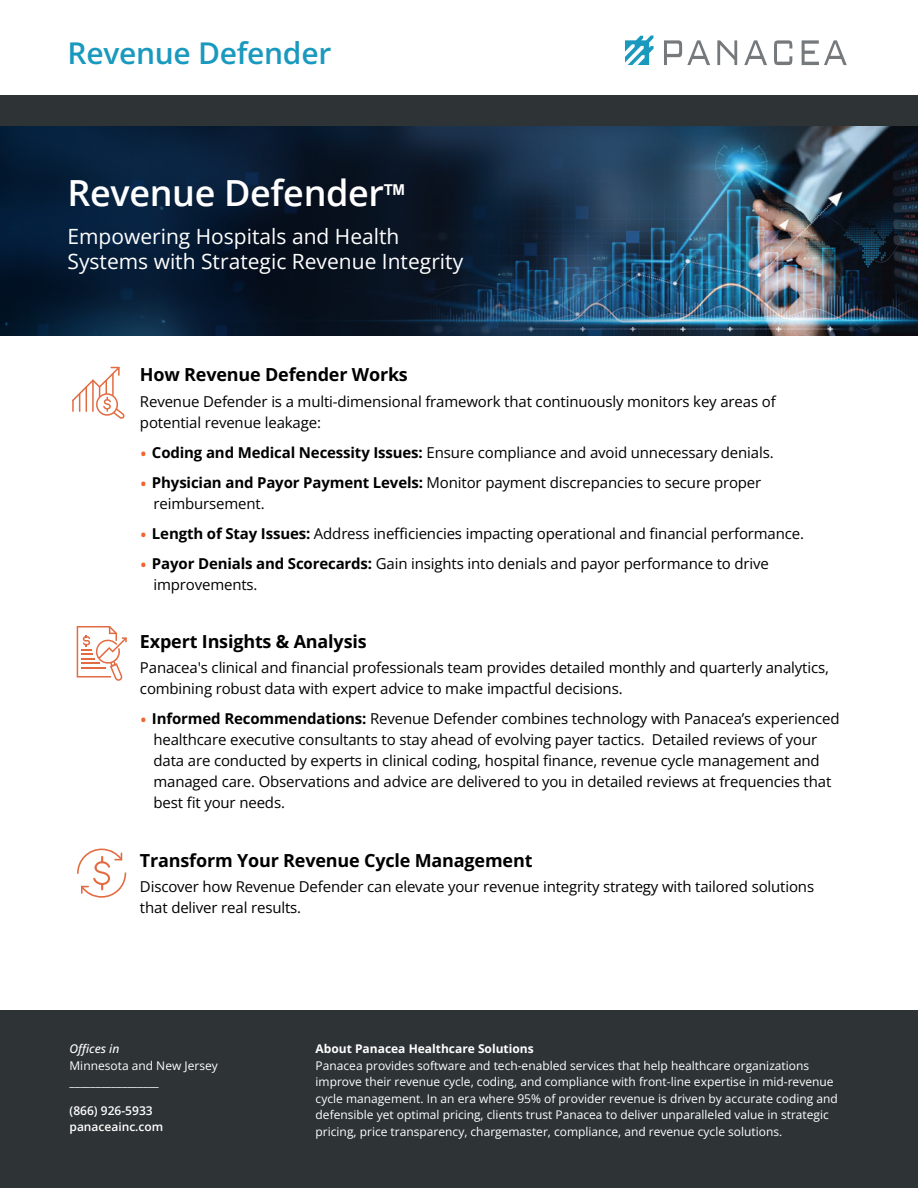
<style>
.page{position:relative;width:918px;height:1188px;background:#fff}
.page>*{position:absolute;margin:0;border:0;box-sizing:border-box;transform-origin:0 0}
.t1{font:600 36px "Open Sans";letter-spacing:-.01em;color:#fff}
.t2{font:600 30px "Open Sans";letter-spacing:-.01em;color:#1a99be}
.t3{font:21px/25.5px "Open Sans";color:#fff}
.t4{font:700 18px "Open Sans";letter-spacing:-.01em;color:#000001}
.t5{font:15px/21px "Open Sans";letter-spacing:-.01em;color:#000001}
.t6{font:700 15px "Arial";color:#fff}
.t7{font:12px/16.5px "Open Sans";color:#fff}
.t8{font:700 12px "Open Sans";color:#fff}
.t9{font:600 12px/16.5px "Open Sans";color:#fff}
.t10{font:italic 500 12px "Open Sans";color:#fff}
.s1{font-size:19.5px;color:#f26431}
.s2{font-weight:700}
</style>
<div class="page">
<img style="left:723px;top:126px;width:195px;height:209px">
<svg style="left:0;top:126px;width:723px;height:209px;background:#102841"></svg>
<div style="left:0;top:1011px;width:918px;height:177px;background:#2e3335"></div>
<div style="left:0;top:95px;width:918px;height:31px;background:#2e3335"></div>
<svg style="left:625px;top:36px;width:29px;height:29px"></svg>
<svg style="left:664px;top:40px;width:46px;height:25px"></svg>
<svg style="left:744px;top:40px;width:23px;height:25px"></svg>
<svg style="left:774px;top:40px;width:18px;height:25px"></svg>
<svg style="left:802px;top:40px;width:45px;height:25px"></svg>
<svg style="left:717px;top:40px;width:20px;height:25px"></svg>
<svg style="left:77px;top:626px;width:50px;height:55px"></svg>
<svg style="left:72px;top:366px;width:53px;height:53px"></svg>
<svg style="left:77px;top:849px;width:49px;height:49px"></svg>
<h2 class="t2" style="left:68px;top:33px;width:265px">Revenue Defender</h2>
<h1 class="t1" style="left:68px;top:168px;width:318px">Revenue Defender</h1>
<p class="t6" style="left:384px;top:179px;width:23px">TM</p>
<h3 class="t3" style="left:68px;top:223px;width:397px">Empowering Hospitals and Health<br>Systems with Strategic Revenue Integrity</h3>
<p class="t4" style="left:140px;top:362px;width:269px">How Revenue Defender Works</p>
<p class="t5" style="left:140px;top:390px;width:637px">Revenue Defender is a multi-dimensional framework that continuously monitors key areas of potential revenue leakage:</p>
<p class="t5" style="left:140px;top:441px;width:635px"><span class="s1">•</span> <span class="s2">Coding and Medical Necessity Issues:</span> Ensure compliance and avoid unnecessary denials.</p>
<p class="t5" style="left:153px;top:471px;width:609px;text-indent:-14px"><span class="s1">•</span> <span class="s2">Physician and Payor Payment Levels:</span> Monitor payment discrepancies to secure proper reimbursement.</p>
<p class="t5" style="left:140px;top:522px;width:666px"><span class="s1">•</span> <span class="s2">Length of Stay Issues:</span> Address inefficiencies impacting operational and financial performance.</p>
<p class="t5" style="left:153px;top:552px;width:617px;text-indent:-14px"><span class="s1">•</span> <span class="s2">Payor Denials and Scorecards:</span> Gain insights into denials and payor performance to drive improvements.</p>
<p class="t4" style="left:140px;top:629px;width:228px">Expert Insights &amp; Analysis</p>
<p class="t5" style="left:140px;top:657px;width:690px">Panacea's clinical and financial professionals team provides detailed monthly and quarterly analytics, combining robust data with expert advice to make impactful decisions.</p>
<p class="t5" style="left:153px;top:708px;width:688px;text-indent:-14px"><span class="s1">•</span> <span class="s2">Informed Recommendations:</span> Revenue Defender combines technology with Panacea’s experienced healthcare executive consultants to stay ahead of evolving payer tactics. Detailed reviews of your data are conducted by experts in clinical coding, hospital finance, revenue cycle management and managed care. Observations and advice are delivered to you in detailed reviews at frequencies that best fit your needs.</p>
<p class="t4" style="left:140px;top:848px;width:394px">Transform Your Revenue Cycle Management</p>
<p class="t5" style="left:140px;top:876px;width:676px">Discover how Revenue Defender can elevate your revenue integrity strategy with tailored solutions that deliver real results.</p>
<p class="t10" style="left:70px;top:1041px;width:51px">Offices in</p>
<p class="t7" style="left:70px;top:1057px;width:150px">Minnesota and New Jersey _________________</p>
<p class="t9" style="left:70px;top:1102px;width:95px">(866) 926-5933 panaceainc.com</p>
<p class="t8" style="left:316px;top:1041px;width:220px">About Panacea Healthcare Solutions</p>
<p class="t7" style="left:316px;top:1057px;width:524px">Panacea provides software and tech-enabled services that help healthcare organizations improve their revenue cycle, coding, and compliance with front-line expertise in mid-revenue cycle management. In an era where 95% of provider revenue is driven by accurate coding and defensible yet optimal pricing, clients trust Panacea to deliver unparalleled value in strategic pricing, price transparency, chargemaster, compliance, and revenue cycle solutions.</p>
</div>
